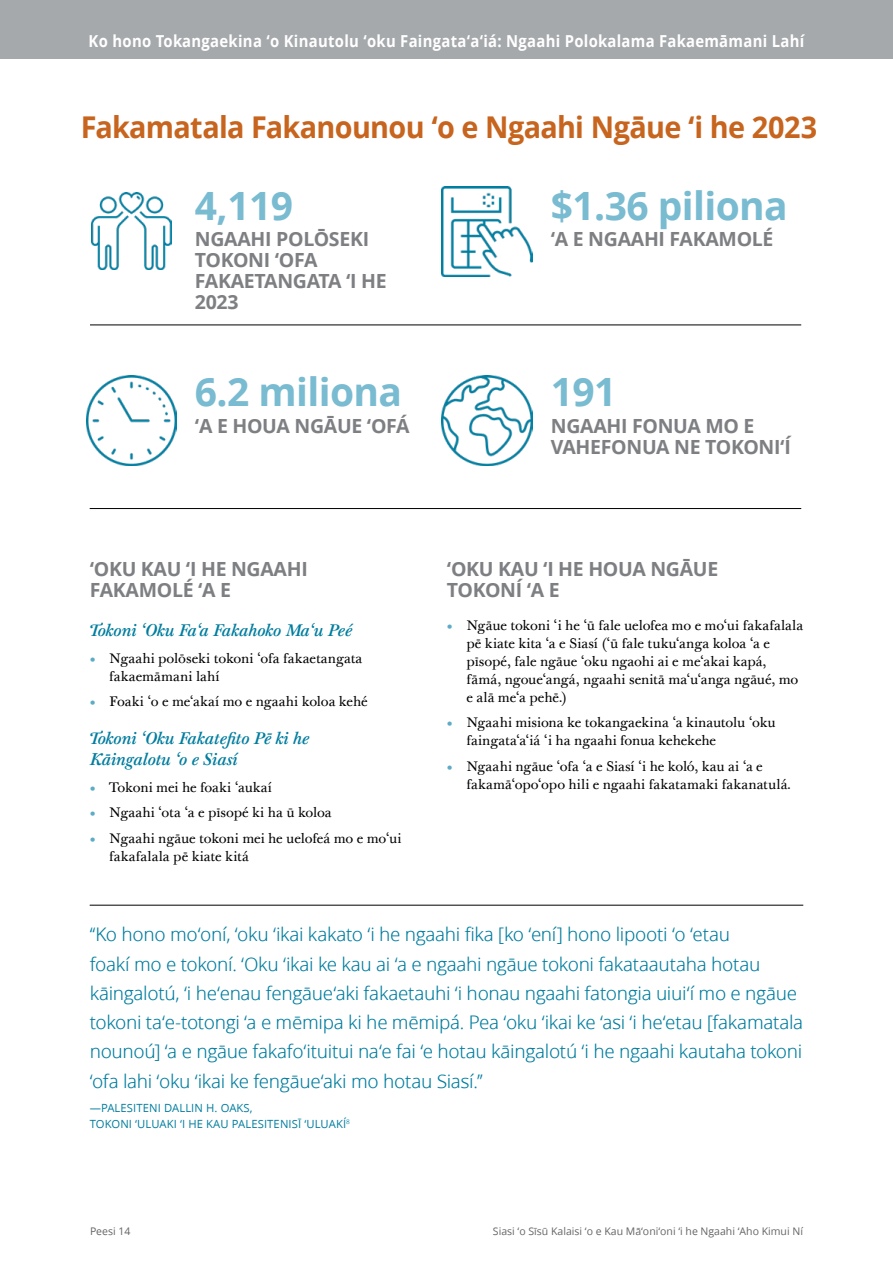
<style>
.page{position:relative;width:893px;height:1263px;background:#fff}
.page>*{position:absolute;margin:0;border:0;box-sizing:border-box;transform-origin:0 0}
.para_AtaGlanceNumbers{font:700 39px "Zoramlds Lat";letter-spacing:-.015em;color:#79bbd1}
.para_Level1HeadingYellow25{font:700 30px "Zoramlds Lat";letter-spacing:-.02em;color:#c7641e;scale:.96 1}
.para_AtaGlanceH2Rule{font:700 19.5px/21px "Zoramlds Lat";letter-spacing:-.015em;color:#7d7f82}
.para_QuotewithRuleSectionDividers{font:18.75px/29.2px "Zoramlds Lat";letter-spacing:-.02em;color:#007d9f}
.header-fpres{font:700 16.5px "Zoramlds Lat";letter-spacing:.02em;color:#fff;scale:.9 1}
.para_AtaGlanceSub{font:italic 500 16.5px/21px "Mc Kay Prolds Lat";color:#007d9f}
.AtaGlanceSub_first-only{font:italic 500 16.5px "Mc Kay Prolds Lat";color:#007d9f}
.t1{font:13.5px/18px "Mc Kay Prolds Lat";letter-spacing:-.005em;color:#000}
.para_LargeQuotesBy-LineBlue{font:11.25px/16.5px "Zoramlds Lat";letter-spacing:.01em;color:#007d9f}
.t2{font:10.5px "Zoramlds Lat";color:#636466}
.s1{color:#5cacc7}
</style>
<div class="page">
<div style="left:0;top:0;width:893px;height:59px;background:#a5a9ac"></div>
<img style="left:92px;top:192px;width:80px;height:78px">
<img style="left:87px;top:375px;width:90px;height:90px">
<img style="left:442px;top:186px;width:90px;height:91px">
<img style="left:442px;top:375px;width:90px;height:90px">
<hr style="left:90px;top:325px;width:711px;height:1px;background:#000">
<hr style="left:90px;top:508px;width:711px;height:1px;background:#000">
<hr style="left:90px;top:905px;width:713px;height:1px;background:#000">
<p class="header-fpres" style="left:89px;top:29px;width:797px">Ko hono Tokangaekina ʻo Kinautolu ʻoku Faingataʻaʻiá: Ngaahi Polokalama Fakaemāmani Lahí</p>
<p class="para_Level1HeadingYellow25" style="left:81px;top:104px;width:769px">Fakamatala Fakanounou ʻo e Ngaahi Ngāue ʻi he 2023</p>
<p class="para_AtaGlanceNumbers" style="left:195px;top:176px;width:100px">4,119</p>
<p class="para_AtaGlanceH2Rule" style="left:195px;top:229px;width:193px">NGAAHI POLŌSEKI<br>TOKONI ʻOFA<br>FAKAETANGATA ʻI HE<br>2023</p>
<p class="para_AtaGlanceNumbers" style="left:195px;top:363px;width:209px">6.2 miliona</p>
<p class="para_AtaGlanceH2Rule" style="left:195px;top:416px;width:216px">ʻA E HOUA NGĀUE ʻOFÁ</p>
<p class="para_AtaGlanceNumbers" style="left:551px;top:176px;width:239px">$1.36 piliona</p>
<p class="para_AtaGlanceH2Rule" style="left:551px;top:229px;width:224px">ʻA E NGAAHI FAKAMOLÉ</p>
<p class="para_AtaGlanceNumbers" style="left:551px;top:363px;width:67px">191</p>
<p class="para_AtaGlanceH2Rule" style="left:551px;top:416px;width:242px">NGAAHI FONUA MO E<br>VAHEFONUA NE TOKONIʻÍ</p>
<p class="para_AtaGlanceH2Rule" style="left:90px;top:559px;width:220px">ʻOKU KAU ʻI HE NGAAHI<br>FAKAMOLÉ ʻA E</p>
<p class="AtaGlanceSub_first-only" style="left:90px;top:617px;width:264px">Tokoni ʻOku Faʻa Fakahoko Maʻu Peé</p>
<p class="t1" style="left:109px;top:649px;width:255px;text-indent:-20px"><span class="s1">•</span> Ngaahi polōseki tokoni ʻofa fakaetangata fakaemāmani lahí</p>
<p class="t1" style="left:90px;top:693px;width:280px"><span class="s1">•</span> Foaki ʻo e meʻakaí mo e ngaahi koloa kehé</p>
<p class="para_AtaGlanceSub" style="left:90px;top:728px;width:221px">Tokoni ʻOku Fakatefito Pē ki he<br>Kāingalotu ʻo e Siasí</p>
<p class="t1" style="left:90px;top:778px;width:184px"><span class="s1">•</span> Tokoni mei he foaki ʻaukaí</p>
<p class="t1" style="left:90px;top:804px;width:244px"><span class="s1">•</span> Ngaahi ʻota ʻa e pīsopé ki ha ū koloa</p>
<p class="t1" style="left:109px;top:829px;width:294px;text-indent:-20px"><span class="s1">•</span> Ngaahi ngāue tokoni mei he uelofeá mo e moʻui fakafalala pē kiate kitá</p>
<p class="para_AtaGlanceH2Rule" style="left:447px;top:559px;width:273px">ʻOKU KAU ʻI HE HOUA NGĀUE<br>TOKONÍ ʻA E</p>
<p class="t1" style="left:466px;top:616px;width:338px;text-indent:-20px"><span class="s1">•</span> Ngāue tokoni ʻi he ʻū fale uelofea mo e moʻui fakafalala pē kiate kita ʻa e Siasí (ʻū fale tukuʻanga koloa ʻa e pīsopé, fale ngāue ʻoku ngaohi ai e meʻakai kapá, fāmá, ngoueʻangá, ngaahi senitā maʻuʻanga ngāué, mo e alā meʻa pehē.)</p>
<p class="t1" style="left:466px;top:714px;width:311px;text-indent:-20px"><span class="s1">•</span> Ngaahi misiona ke tokangaekina ʻa kinautolu ʻoku faingataʻaʻiá ʻi ha ngaahi fonua kehekehe</p>
<p class="t1" style="left:466px;top:757px;width:326px;text-indent:-20px"><span class="s1">•</span> Ngaahi ngāue ʻofa ʻa e Siasí ʻi he koló, kau ai ʻa e fakamāʻopoʻopo hili e ngaahi fakatamaki fakanatulá.</p>
<p class="para_QuotewithRuleSectionDividers" style="left:90px;top:920px;width:715px">“Ko hono moʻoní, ʻoku ʻikai kakato ʻi he ngaahi fika [ko ʻení] hono lipooti ʻo ʻetau<br>foakí mo e tokoní. ʻOku ʻikai ke kau ai ʻa e ngaahi ngāue tokoni fakataautaha hotau kāingalotú, ʻi heʻenau fengāueʻaki fakaetauhi ʻi honau ngaahi fatongia uiuiʻí mo e ngāue tokoni taʻe-totongi ʻa e mēmipa ki he mēmipá. Pea ʻoku ʻikai ke ʻasi ʻi heʻetau [fakamatala nounoú] ʻa e ngāue fakafoʻituitui naʻe fai ʻe hotau kāingalotú ʻi he ngaahi kautaha tokoni ʻofa lahi ʻoku ʻikai ke fengāueʻaki mo hotau Siasí.”</p>
<p class="para_LargeQuotesBy-LineBlue" style="left:90px;top:1099px;width:262px">—PALESITENI DALLIN H. OAKS,<br>TOKONI ʻULUAKI ʻI HE KAU PALESITENISĪ ʻULUAKÍ<sup>8</sup></p>
<p class="t2" style="left:90px;top:1224px;width:42px">Peesi 14</p>
<p class="t2" style="left:493px;top:1224px;width:312px">Siasi ʻo Sīsū Kalaisi ʻo e Kau Māʻoniʻoni ʻi he Ngaahi ʻAho Kimui Ní</p>
</div>
